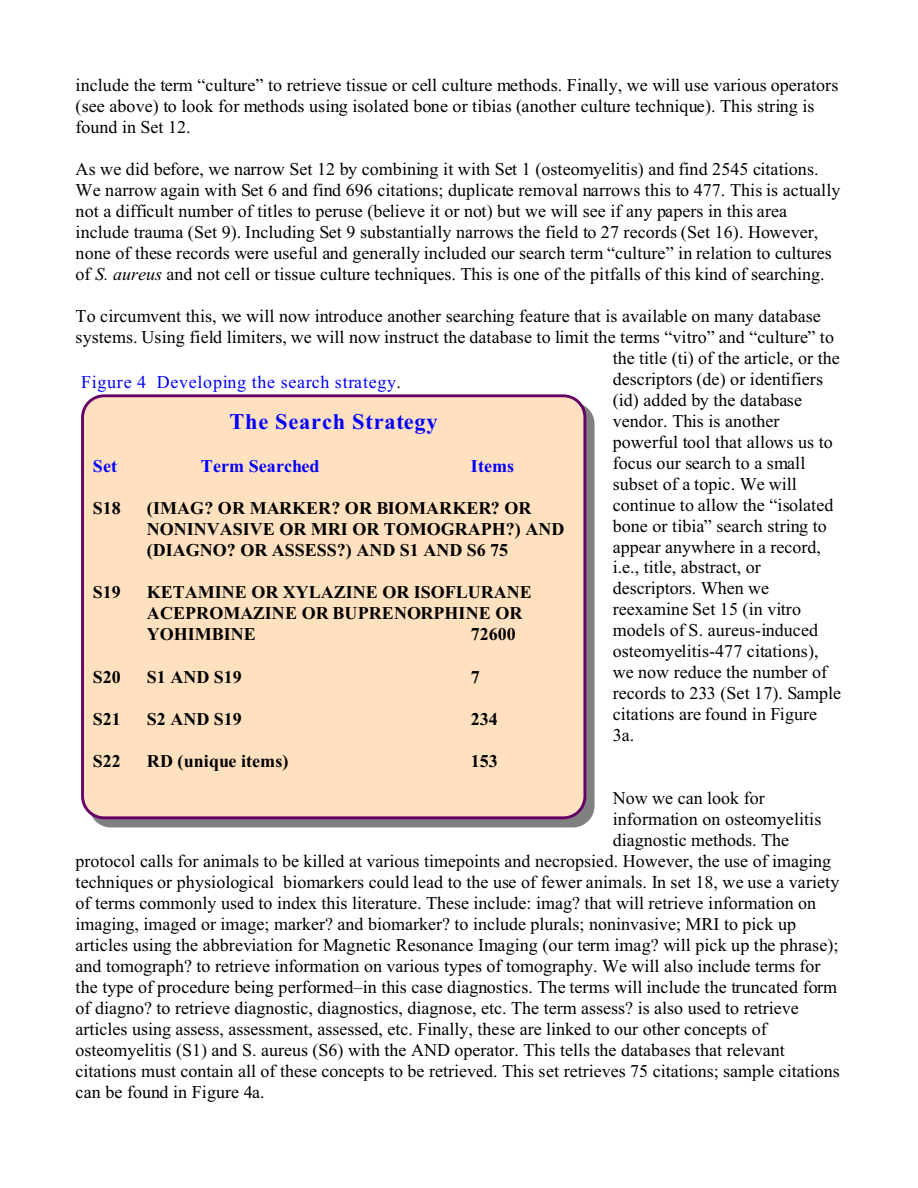
<style>
.page{position:relative;width:918px;height:1188px;background:#fff}
.page>*{position:absolute;margin:0;border:0;box-sizing:border-box;transform-origin:0 0}
.t1{font:700 22.35px "Times New Roman";letter-spacing:.035em;color:#00f}
.t2{font:18px/21px "Times New Roman";letter-spacing:.005em;color:#000}
.t3{font:700 18px/21px "Times New Roman";color:#000}
.t4{font:18px "Times New Roman";letter-spacing:.04em;color:#00f}
.t5{font:700 18px "Times New Roman";letter-spacing:.005em;color:#00f}
.s1{font-style:italic}
.s2{color:#000}
</style>
<div class="page">
<div style="left:89px;top:402px;width:506px;height:425px;background:#808080;border-radius:22px"></div>
<div style="left:83px;top:396px;width:502px;height:422px;background:#ffe0bf;border-radius:22px"></div>
<div style="left:81px;top:394px;width:505px;height:425px;border:3px solid #606;border-radius:22px"></div>
<p class="t2" style="left:76px;top:76px;width:764px">include the term “culture” to retrieve tissue or cell culture methods. Finally, we will use various operators (see above) to look for methods using isolated bone or tibias (another culture technique). This string is found in Set 12.</p>
<p class="t2" style="left:76px;top:160px;width:766px">As we did before, we narrow Set 12 by combining it with Set 1 (osteomyelitis) and find 2545 citations.<br>We narrow again with Set 6 and find 696 citations; duplicate removal narrows this to 477. This is actually not a difficult number of titles to peruse (believe it or not) but we will see if any papers in this area include trauma (Set 9). Including Set 9 substantially narrows the field to 27 records (Set 16). However, none of these records were useful and generally included our search term “culture” in relation to cultures of <span class="s1">S. aureus</span> and not cell or tissue culture techniques. This is one of the pitfalls of this kind of searching.</p>
<p class="t2" style="left:76px;top:307px;width:747px">To circumvent this, we will now introduce another searching feature that is available on many database</p>
<p class="t2" style="left:76px;top:328px;width:760px">systems. Using field limiters, we will now instruct the database to limit the terms “vitro” and “culture” to</p>
<p class="t2" style="left:613px;top:349px;width:228px">the title (ti) of the article, or the</p>
<p class="t2" style="left:613px;top:370px;width:212px">descriptors (de) or identifiers</p>
<p class="t2" style="left:613px;top:391px;width:191px">(id) added by the database</p>
<p class="t2" style="left:613px;top:412px;width:168px">vendor. This is another</p>
<p class="t2" style="left:613px;top:433px;width:222px">powerful tool that allows us to</p>
<p class="t2" style="left:613px;top:454px;width:194px">focus our search to a small</p>
<p class="t2" style="left:613px;top:475px;width:186px">subset of a topic. We will</p>
<p class="t2" style="left:613px;top:496px;width:222px">continue to allow the “isolated</p>
<p class="t2" style="left:613px;top:517px;width:216px">bone or tibia” search string to</p>
<p class="t2" style="left:613px;top:538px;width:210px">appear anywhere in a record,</p>
<p class="t2" style="left:613px;top:559px;width:149px">i.e., title, abstract, or</p>
<p class="t2" style="left:613px;top:580px;width:158px">descriptors. When we</p>
<p class="t2" style="left:613px;top:601px;width:190px">reexamine Set 15 (in vitro</p>
<p class="t2" style="left:613px;top:622px;width:207px">models of S. aureus-induced</p>
<p class="t2" style="left:613px;top:643px;width:207px">osteomyelitis-477 citations),</p>
<p class="t2" style="left:613px;top:664px;width:216px">we now reduce the number of</p>
<p class="t2" style="left:613px;top:685px;width:230px">records to 233 (Set 17). Sample</p>
<p class="t2" style="left:613px;top:705px;width:206px">citations are found in Figure</p>
<p class="t2" style="left:613px;top:726px;width:23px">3a.</p>
<p class="t4" style="left:81px;top:376px;width:321px">Figure 4 Developing the search strategy<span class="s2">.</span></p>
<p class="t1" style="left:229px;top:413px;width:210px">The Search Strategy</p>
<p class="t5" style="left:93px;top:460px;width:26px">Set</p>
<p class="t5" style="left:201px;top:460px;width:120px">Term Searched</p>
<p class="t5" style="left:471px;top:460px;width:45px">Items</p>
<p class="t3" style="left:93px;top:499px;width:30px">S18</p>
<p class="t3" style="left:147px;top:499px;width:419px">(IMAG? OR MARKER? OR BIOMARKER? OR<br>NONINVASIVE OR MRI OR TOMOGRAPH?) AND (DIAGNO? OR ASSESS?) AND S1 AND S6 75</p>
<p class="t3" style="left:93px;top:584px;width:30px">S19</p>
<p class="t3" style="left:147px;top:584px;width:387px">KETAMINE OR XYLAZINE OR ISOFLURANE<br>ACEPROMAZINE OR BUPRENORPHINE OR<br>YOHIMBINE</p>
<p class="t3" style="left:471px;top:626px;width:46px">72600</p>
<p class="t3" style="left:93px;top:668px;width:30px">S20</p>
<p class="t3" style="left:147px;top:668px;width:97px">S1 AND S19</p>
<p class="t3" style="left:471px;top:668px;width:10px">7</p>
<p class="t3" style="left:93px;top:710px;width:30px">S21</p>
<p class="t3" style="left:147px;top:710px;width:97px">S2 AND S19</p>
<p class="t3" style="left:471px;top:710px;width:28px">234</p>
<p class="t3" style="left:93px;top:752px;width:30px">S22</p>
<p class="t3" style="left:147px;top:752px;width:143px">RD (unique items)</p>
<p class="t3" style="left:471px;top:752px;width:28px">153</p>
<p class="t2" style="left:613px;top:789px;width:153px">Now we can look for</p>
<p class="t2" style="left:613px;top:810px;width:210px">information on osteomyelitis</p>
<p class="t2" style="left:613px;top:831px;width:178px">diagnostic methods. The</p>
<p class="t2" style="left:76px;top:852px;width:757px">protocol calls for animals to be killed at various timepoints and necropsied. However, the use of imaging</p>
<p class="t2" style="left:76px;top:873px;width:765px">techniques or physiological biomarkers could lead to the use of fewer animals. In set 18, we use a variety</p>
<p class="t2" style="left:76px;top:894px;width:742px">of terms commonly used to index this literature. These include: imag? that will retrieve information on</p>
<p class="t2" style="left:76px;top:915px;width:722px">imaging, imaged or image; marker? and biomarker? to include plurals; noninvasive; MRI to pick up</p>
<p class="t2" style="left:76px;top:936px;width:764px">articles using the abbreviation for Magnetic Resonance Imaging (our term imag? will pick up the phrase);</p>
<p class="t2" style="left:76px;top:957px;width:746px">and tomograph? to retrieve information on various types of tomography. We will also include terms for</p>
<p class="t2" style="left:76px;top:978px;width:763px">the type of procedure being performed–in this case diagnostics. The terms will include the truncated form</p>
<p class="t2" style="left:76px;top:999px;width:725px">of diagno? to retrieve diagnostic, diagnostics, diagnose, etc. The term assess? is also used to retrieve</p>
<p class="t2" style="left:76px;top:1020px;width:693px">articles using assess, assessment, assessed, etc. Finally, these are linked to our other concepts of</p>
<p class="t2" style="left:76px;top:1041px;width:711px">osteomyelitis (S1) and S. aureus (S6) with the AND operator. This tells the databases that relevant</p>
<p class="t2" style="left:76px;top:1062px;width:766px">citations must contain all of these concepts to be retrieved. This set retrieves 75 citations; sample citations</p>
<p class="t2" style="left:76px;top:1083px;width:191px">can be found in Figure 4a.</p>
</div>
